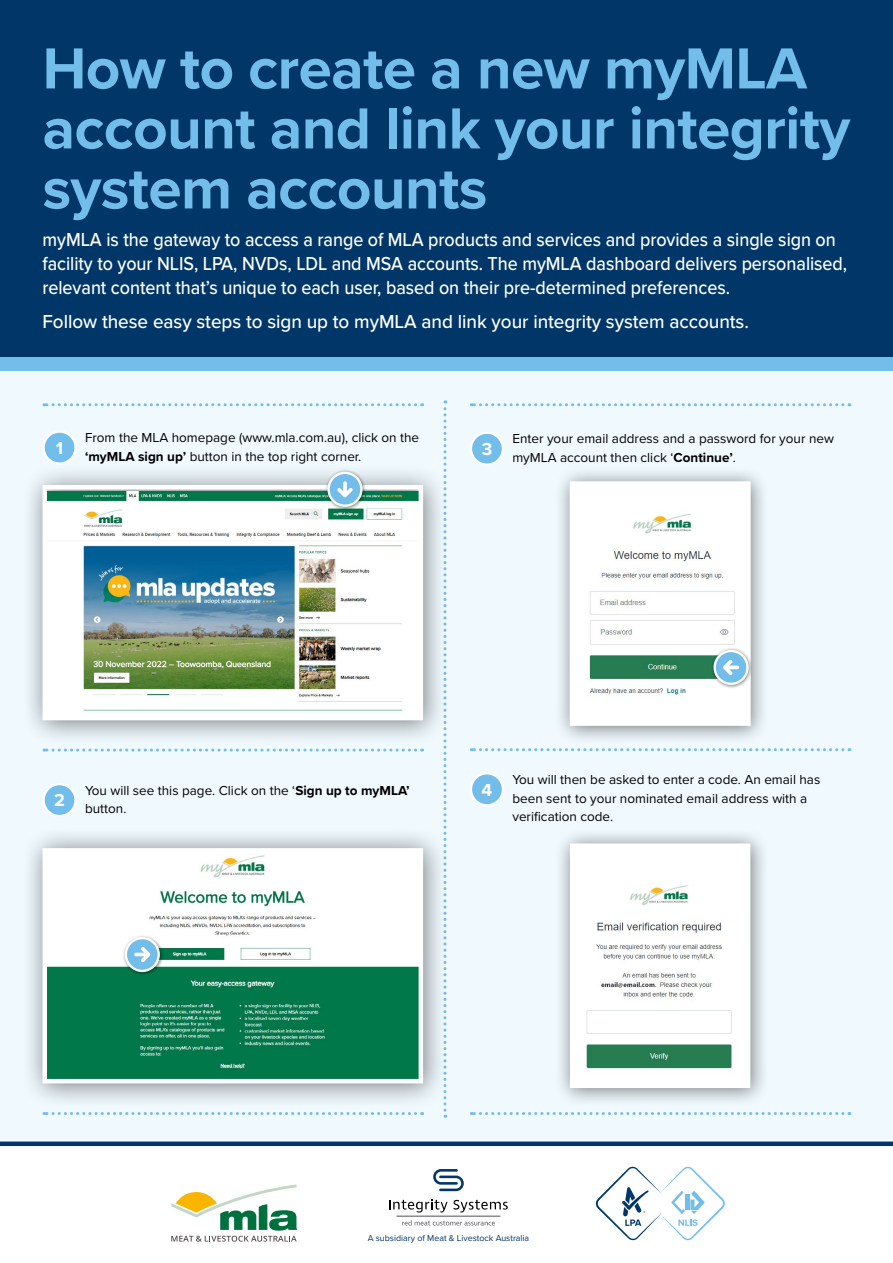
<style>
.page{position:relative;width:893px;height:1263px;background:#fff}
.page>*{position:absolute;margin:0;border:0;box-sizing:border-box;transform-origin:0 0}
.t1{font:700 60px/60px "Proxima Nova";letter-spacing:-.01em;color:#72bdea}
.t2{font:500 19.5px/24px "Proxima Nova";letter-spacing:-.005em;color:#fff;scale:.92 1}
.t3{font:500 19.5px "Proxima Nova";letter-spacing:-.005em;color:#fff}
.t4{font:700 18px "Proxima Nova";color:#fff}
.t5{font:13.5px/18.8px "Proxima Nova";color:#000}
.t6{font:8.85px "Proxima Nova";color:#003768}
.s1{font-weight:700}
</style>
<div class="page">
<div style="left:0;top:277px;width:893px;height:865px;background:#eff9fe"></div>
<div style="left:0;top:0;width:893px;height:361px;background:#003768"></div>
<div style="left:0;top:357px;width:893px;height:14px;background:#72bdea"></div>
<svg style="left:433px;top:1169px;width:31px;height:22px"></svg>
<svg style="left:389px;top:1200px;width:119px;height:12px"></svg>
<svg style="left:402px;top:1220px;width:93px;height:5px"></svg>
<hr style="left:397px;top:1216px;width:103px;height:1px;background:#504f53">
<svg style="left:171px;top:1184px;width:126px;height:57px"></svg>
<svg style="left:596px;top:1167px;width:129px;height:73px"></svg>
<div style="left:0;top:1141px;width:893px;height:5px;background:#003768"></div>
<svg style="left:443px;top:400px;width:3px;height:718px"></svg>
<svg style="left:44px;top:1112px;width:372px;height:3px"></svg>
<svg style="left:471px;top:748px;width:372px;height:3px"></svg>
<svg style="left:471px;top:1112px;width:372px;height:3px"></svg>
<svg style="left:44px;top:403px;width:372px;height:3px"></svg>
<svg style="left:471px;top:403px;width:372px;height:3px"></svg>
<svg style="left:44px;top:748px;width:372px;height:3px"></svg>
<div style="left:44px;top:432px;width:32px;height:31px;background:#72bdea;border-radius:50%"></div>
<div style="left:43px;top:430px;width:34px;height:35px;border:2px solid #fff;border-radius:50%"></div>
<div style="left:21px;top:463px;width:428px;height:283px;background:#000;opacity:.5"></div>
<img style="left:48px;top:491px;width:370px;height:224px">
<div style="left:43px;top:485px;width:380px;height:235px;border:4px solid #fff"></div>
<div style="left:44px;top:784px;width:32px;height:32px;background:#72bdea;border-radius:50%"></div>
<div style="left:43px;top:783px;width:34px;height:34px;border:2px solid #fff;border-radius:50%"></div>
<div style="left:21px;top:826px;width:428px;height:283px;background:#000;opacity:.5"></div>
<img style="left:48px;top:853px;width:370px;height:225px">
<div style="left:43px;top:848px;width:380px;height:235px;border:4px solid #fff"></div>
<div style="left:471px;top:433px;width:32px;height:32px;background:#72bdea;border-radius:50%"></div>
<div style="left:470px;top:432px;width:34px;height:34px;border:2px solid #fff;border-radius:50%"></div>
<div style="left:554px;top:465px;width:216px;height:280px;background:#000;opacity:.5"></div>
<img style="left:575px;top:486px;width:171px;height:235px">
<div style="left:570px;top:481px;width:181px;height:245px;border:4px solid #fff"></div>
<div style="left:471px;top:773px;width:32px;height:32px;background:#72bdea;border-radius:50%"></div>
<div style="left:470px;top:772px;width:34px;height:34px;border:2px solid #fff;border-radius:50%"></div>
<div style="left:554px;top:827px;width:216px;height:280px;background:#000;opacity:.5"></div>
<img style="left:575px;top:848px;width:170px;height:235px">
<div style="left:570px;top:843px;width:180px;height:245px;border:4px solid #fff"></div>
<div style="left:325px;top:469px;width:42px;height:42px;background:#000;opacity:.5"></div>
<svg style="left:328px;top:472px;width:34px;height:34px"></svg>
<div style="left:327px;top:472px;width:36px;height:35px;border:1px solid #fff;border-radius:50%"></div>
<svg style="left:330px;top:474px;width:30px;height:30px"></svg>
<div style="left:122px;top:934px;width:42px;height:42px;background:#000;opacity:.5"></div>
<div style="left:125px;top:937px;width:35px;height:35px;border:1px solid #fff;border-radius:50%"></div>
<svg style="left:127px;top:939px;width:31px;height:31px"></svg>
<div style="left:711px;top:647px;width:42px;height:42px;background:#000;opacity:.5"></div>
<svg style="left:714px;top:650px;width:34px;height:34px"></svg>
<div style="left:713px;top:650px;width:36px;height:35px;border:1px solid #fff;border-radius:50%"></div>
<svg style="left:716px;top:652px;width:30px;height:31px"></svg>
<h1 class="t1" style="left:43px;top:37px;width:809px">How to create a new myMLA account and link your integrity system accounts</h1>
<p class="t2" style="left:43px;top:228px;width:876px">myMLA is the gateway to access a range of MLA products and services and provides a single sign on facility to your NLIS, LPA, NVDs, LDL and MSA accounts. The myMLA dashboard delivers personalised, relevant content that’s unique to each user, based on their pre-determined preferences.</p>
<h2 class="t3" style="left:43px;top:311px;width:708px">Follow these easy steps to sign up to myMLA and link your integrity system accounts.</h2>
<h3 class="t4" style="left:56px;top:434px;width:9px">1</h3>
<p class="t5" style="left:85px;top:428px;width:336px">From the MLA homepage (www.mla.com.au), click on the <span class="s1">‘myMLA sign up’</span> button in the top right corner.</p>
<h3 class="t4" style="left:482px;top:435px;width:12px">3</h3>
<p class="t5" style="left:512px;top:429px;width:323px">Enter your email address and a password for your new myMLA account then click ‘<span class="s1">Continue’</span>.</p>
<h3 class="t4" style="left:54px;top:787px;width:12px">2</h3>
<p class="t5" style="left:85px;top:780px;width:326px">You will see this page. Click on the ‘<span class="s1">Sign up to myMLA’ </span>button.</p>
<h3 class="t4" style="left:482px;top:776px;width:12px">4</h3>
<p class="t5" style="left:512px;top:769px;width:309px">You will then be asked to enter a code. An email has been sent to your nominated email address with a verification code.</p>
<p class="t6" style="left:368px;top:1231px;width:163px">A subsidiary of Meat &amp; Livestock Australia</p>
</div>
